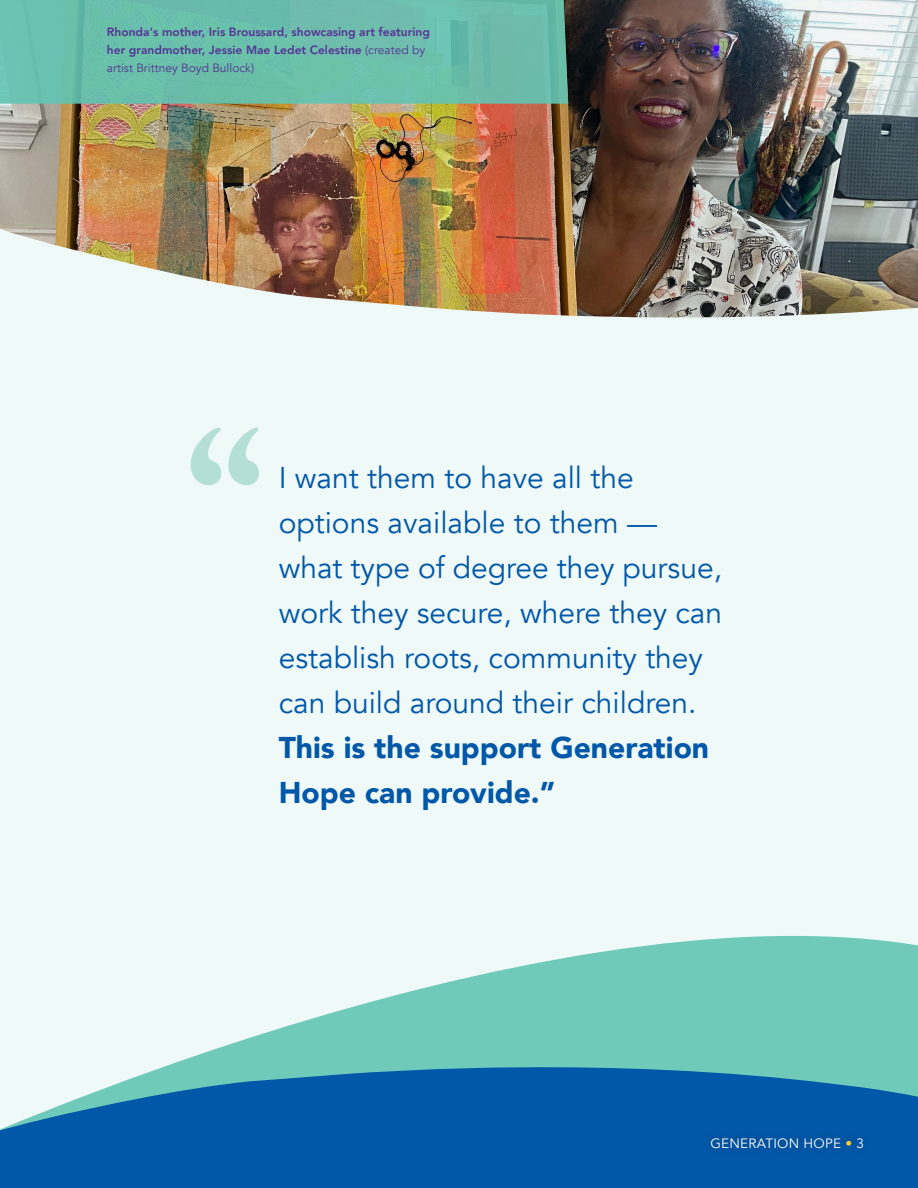
<style>
.page{position:relative;width:918px;height:1188px;background:#fff}
.page>*{position:absolute;margin:0;border:0;box-sizing:border-box;transform-origin:0 0}
.t1{font:30px/45px "Avenir";color:#0157a8}
.t2{font:13.5px "Avenir";letter-spacing:.02em;color:#fff}
.t3{font:800 12px/18px "Avenir";color:#553394}
.s1{font-weight:400}
.s2{font-weight:900}
.s3{color:#fecd33}
</style>
<div class="page">
<div style="left:0;top:125px;width:918px;height:1063px;background:#eff9f7"></div>
<svg style="left:191px;top:428px;width:68px;height:57px"></svg>
<img style="left:0;top:0;width:918px;height:318px">
<svg style="left:0;top:935px;width:918px;height:253px"></svg>
<svg style="left:0;top:0;width:568px;height:104px;background:#6abdaa"></svg>
<div style="left:703px;top:1130px;width:168px;height:25px;background:#0255a3"></div>
<p class="t3" style="left:107px;top:23px;width:325px">Rhonda's mother, Iris Broussard, showcasing art featuring her grandmother, Jessie Mae Ledet Celestine <span class="s1">(created by artist Brittney Boyd Bullock)</span></p>
<p class="t1" style="left:279px;top:455px;width:445px">I want them to have all the options available to them — what type of degree they pursue, work they secure, where they can establish roots, community they can build around their children.<br><span class="s2">This is the support Generation<br>Hope can provide.”</span></p>
<p class="t2" style="left:710px;top:1135px;width:155px">GENERATION HOPE <span class="s3">•</span> 3</p>
</div>
